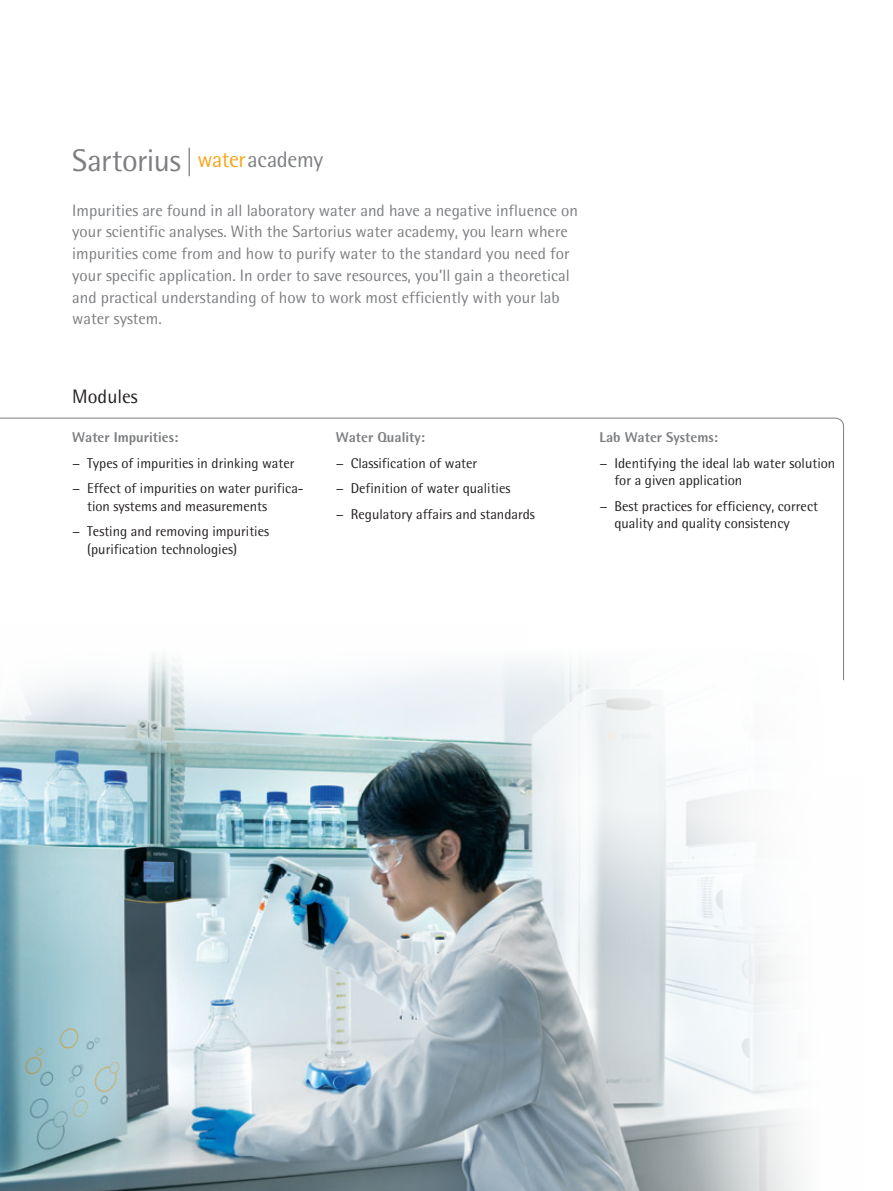
<style>
.page{position:relative;width:893px;height:1191px;background:#fff}
.page>*{position:absolute;margin:0;border:0;box-sizing:border-box;transform-origin:0 0}
.t1{font:31.35px "Sartorius Rotis Sans";letter-spacing:-.02em;color:#7c7e81}
.t2{font:19.5px "Sartorius Rotis Sans 2013";color:#231f20}
.t3{font:16.5px/21.8px "Sartorius Rotis Sans 2013";color:#7c7e81}
.t4{font:14.25px/25.8px "Sartorius Rotis Sans 2013";color:#231f20}
.t5{font:800 14.25px "Sartorius Rotis Sans 2013";color:#7c7e81}
.s1{font-size:27.9px}
.s2{font-size:22.5px;color:#f9a51b}
.s3{font-size:22.5px}
</style>
<div class="page">
<img style="left:0;top:732px;width:646px;height:459px">
<svg style="left:646px;top:994px;width:154px;height:197px;fill:#eff2f4"></svg>
<svg style="left:210px;top:681px;width:282px;height:51px;fill:#ebf2f6"></svg>
<svg style="left:0;top:681px;width:210px;height:147px;background:#b3ced6"></svg>
<svg style="left:492px;top:681px;width:285px;height:313px"></svg>
<svg style="left:0;top:417px;width:844px;height:264px"></svg>
<h1 class="t1" style="left:72px;top:142px;width:253px">Sartorius <span class="s1">|</span> <span class="s2">water</span><span class="s3">academy</span></h1>
<p class="t3" style="left:72px;top:199px;width:507px">Impurities are found in all laboratory water and have a negative influence on your scientific analyses. With the Sartorius water academy, you learn where impurities come from and how to purify water to the standard you need for your specific application. In order to save resources, you’ll gain a theoretical and practical understanding of how to work most efficiently with your lab water system.</p>
<h2 class="t2" style="left:72px;top:385px;width:67px">Modules</h2>
<p class="t5" style="left:72px;top:428px;width:108px">Water Impurities:</p>
<p class="t4" style="left:72px;top:450px;width:233px">− Types of impurities in drinking water − Effect of impurities on water purifica-</p>
<p class="t4" style="left:72px;top:493px;width:198px;text-align:right">tion systems and measurements<br>− Testing and removing impurities</p>
<p class="t4" style="left:87px;top:536px;width:151px">(purification technologies)</p>
<p class="t5" style="left:336px;top:428px;width:91px">Water Quality:</p>
<p class="t4" style="left:336px;top:450px;width:201px">− Classification of water<br>− Definition of water qualities<br>− Regulatory affairs and standards</p>
<p class="t5" style="left:600px;top:428px;width:120px">Lab Water Systems:</p>
<p class="t4" style="left:614px;top:454px;width:222px;line-height:17.2px;text-indent:-15px">− Identifying the ideal lab water solution for a given application</p>
<p class="t4" style="left:614px;top:497px;width:205px;line-height:17.2px;text-indent:-15px">− Best practices for efficiency, correct quality and quality consistency</p>
</div>
